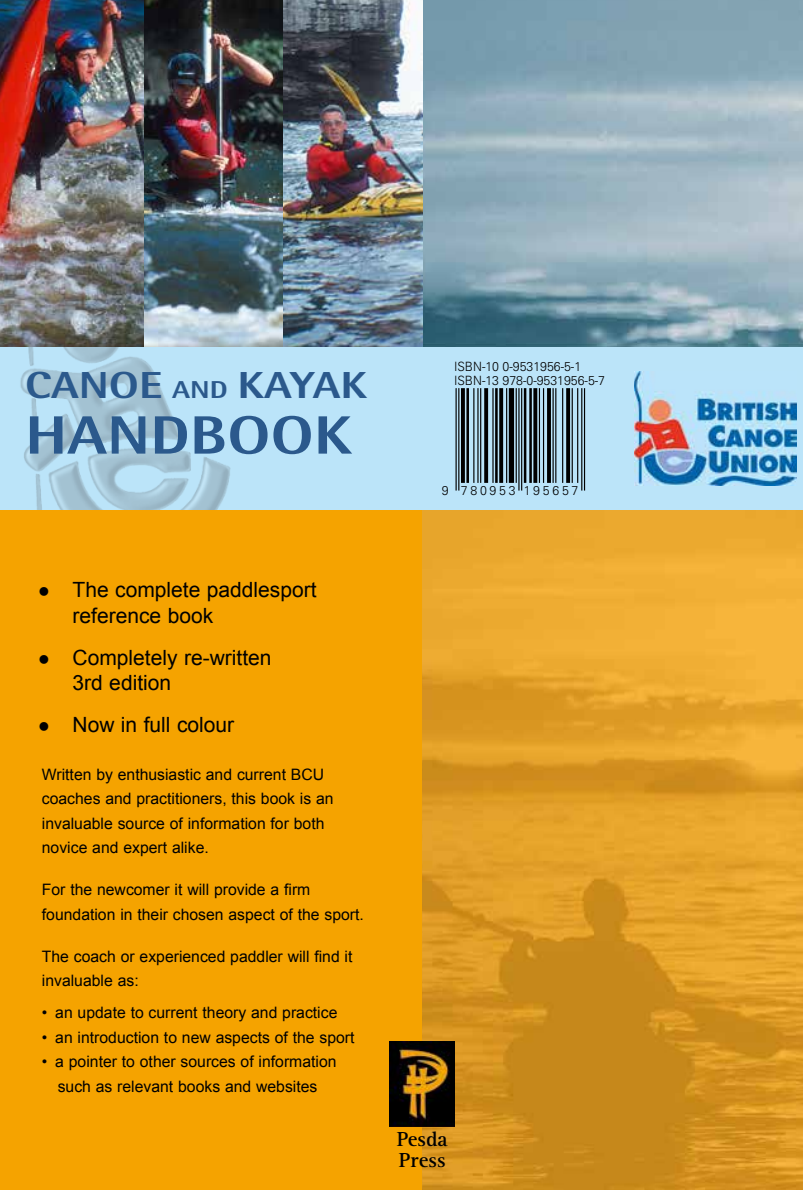
<style>
.page{position:relative;width:803px;height:1190px;background:#fff}
.page>*{position:absolute;margin:0;border:0;box-sizing:border-box;transform-origin:0 0}
.t1{font:800 54.07px "Rotis Semi Sans Std";color:#2b598c;scale:1.2 1}
.t2{font:800 37.62px "Rotis Semi Sans Std";color:#2b598c;scale:1.2 1}
.t3{font:21px/25.2px "Arial";color:#000}
.t4{font:700 21px/21px "Rotis Serif Std";color:#000}
.t5{font:15.75px/24.5px "Arial";color:#000}
.t6{font:300 12.78px "Univers LT Std";color:#000;scale:.96 1}
.t7{font:300 12.78px "Univers LT Std";letter-spacing:.22em;color:#000;scale:.96 1}
.s1{font-size:24.5px}
.s2{font-size:35px}
</style>
<div class="page">
<div style="left:0;top:0;width:429px;height:1190px;background:#f5a300"></div>
<img style="left:422px;top:509px;width:380px;height:681px">
<img style="left:422px;top:0;width:380px;height:347px">
<img style="left:282px;top:0;width:140px;height:347px">
<img style="left:143px;top:0;width:139px;height:347px">
<img style="left:0;top:0;width:143px;height:347px">
<div style="left:0;top:347px;width:802px;height:162px;background:#bbe4f9"></div>
<img style="left:20px;top:347px;width:211px;height:162px">
<img style="left:634px;top:372px;width:161px;height:114px">
<hr style="left:455px;top:388px;width:1px;height:103px;background:#000">
<hr style="left:458px;top:388px;width:1px;height:103px;background:#000">
<svg style="left:461px;top:388px;width:4px;height:95px"></svg>
<hr style="left:466px;top:388px;width:3px;height:95px;background:#000">
<hr style="left:473px;top:388px;width:1px;height:95px;background:#000">
<hr style="left:477px;top:388px;width:1px;height:95px;background:#000">
<hr style="left:480px;top:388px;width:1px;height:95px;background:#000">
<svg style="left:484px;top:388px;width:4px;height:95px"></svg>
<hr style="left:492px;top:388px;width:1px;height:95px;background:#000">
<hr style="left:495px;top:388px;width:2px;height:95px;background:#000">
<svg style="left:499px;top:388px;width:4px;height:95px"></svg>
<hr style="left:506px;top:388px;width:1px;height:95px;background:#000">
<div style="left:508px;top:388px;width:6px;height:95px;background:#000"></div>
<hr style="left:515px;top:388px;width:1px;height:95px;background:#000">
<hr style="left:518px;top:388px;width:1px;height:103px;background:#000">
<hr style="left:521px;top:388px;width:1px;height:103px;background:#000">
<hr style="left:523px;top:388px;width:3px;height:95px;background:#000">
<hr style="left:529px;top:388px;width:2px;height:95px;background:#000">
<svg style="left:533px;top:388px;width:4px;height:95px"></svg>
<hr style="left:538px;top:388px;width:2px;height:95px;background:#000">
<hr style="left:542px;top:388px;width:2px;height:95px;background:#000">
<hr style="left:547px;top:388px;width:4px;height:95px;background:#060808">
<hr style="left:552px;top:388px;width:1px;height:95px;background:#000">
<hr style="left:555px;top:388px;width:1px;height:95px;background:#000">
<hr style="left:562px;top:388px;width:1px;height:95px;background:#000">
<svg style="left:566px;top:388px;width:4px;height:95px"></svg>
<hr style="left:571px;top:388px;width:1px;height:95px;background:#000">
<hr style="left:577px;top:388px;width:1px;height:95px;background:#000">
<hr style="left:581px;top:388px;width:1px;height:103px;background:#000">
<hr style="left:583px;top:388px;width:2px;height:103px;background:#000">
<img style="left:389px;top:1041px;width:65px;height:85px">
<h2 class="t2" style="left:25px;top:361px;width:264px">CANOE <span class="s1">AND</span> KAYAK</h2>
<h1 class="t1" style="left:25px;top:401px;width:274px">HANDBOOK</h1>
<p class="t6" style="left:454px;top:359px;width:134px">ISBN-10 0-9531956-5-1</p>
<p class="t6" style="left:454px;top:373px;width:159px">ISBN-13 978-0-9531956-5-7</p>
<p class="t7" style="left:441px;top:483px;width:144px">9 780953 195657</p>
<h3 class="t3" style="left:72px;top:578px;width:245px;text-indent:-35px"><span class="s2">•</span> The complete paddlesport reference book</h3>
<h3 class="t3" style="left:72px;top:645px;width:200px;text-indent:-35px"><span class="s2">•</span> Completely re-written<br>3rd edition</h3>
<h3 class="t3" style="left:38px;top:712px;width:198px"><span class="s2">•</span> Now in full colour</h3>
<p class="t5" style="left:42px;top:762px;width:293px">Written by enthusiastic and current BCU coaches and practitioners, this book is an invaluable source of information for both novice and expert alike.</p>
<p class="t5" style="left:42px;top:878px;width:323px">For the newcomer it will provide a firm foundation in their chosen aspect of the sport.</p>
<p class="t5" style="left:42px;top:944px;width:312px">The coach or experienced paddler will find it invaluable as:</p>
<p class="t5" style="left:42px;top:1000px;width:297px">• an update to current theory and practice</p>
<p class="t5" style="left:42px;top:1025px;width:314px">• an introduction to new aspects of the sport</p>
<p class="t5" style="left:42px;top:1049px;width:296px;text-align:center">• a pointer to other sources of information such as relevant books and websites</p>
<h3 class="t4" style="left:396px;top:1129px;width:53px">Pesda<br>Press</h3>
</div>
